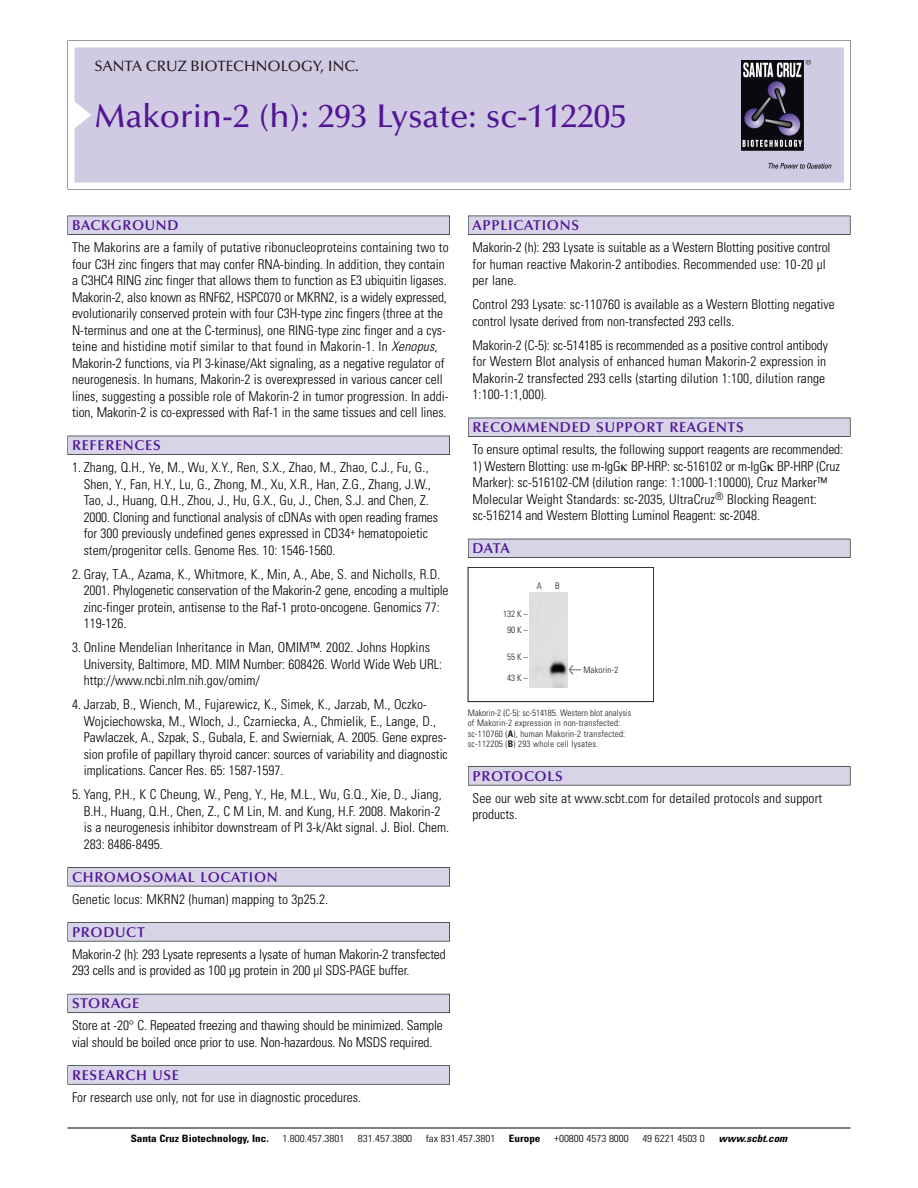
<style>
.page{position:relative;width:918px;height:1188px;background:#fff}
.page>*{position:absolute;margin:0;border:0;box-sizing:border-box;transform-origin:0 0}
.t1{font:500 33px "Optima";color:#511695}
.t2{font:500 15px "Optima";color:#231f20}
.t3{font:600 14.25px "Optima";letter-spacing:.05em;color:#511695}
.t4{font:300 condensed 13.5px/16.5px "Univers";color:#000}
.t5{font:300 condensed 10.2px "Univers";color:#000;scale:1.1 1}
.t6{font:700 condensed 10.2px "Univers";color:#000;scale:1.1 1}
.t7{font:italic 700 condensed 10.2px "Univers";color:#000;scale:1.1 1}
.t8{font:300 condensed 9px/10.5px "Univers";letter-spacing:.025em;color:#191919}
.s1{font-style:italic}
.s2{font-family:"Meta Plus";font-weight:400;font-stretch:normal;font-size:10.5px}
.s3{font-weight:700}
</style>
<div class="page">
<svg style="left:68px;top:40px;width:783px;height:149px"></svg>
<div style="left:74px;top:47px;width:770px;height:135px;background:#d1cae3"></div>
<img style="left:741px;top:60px;width:90px;height:108px">
<div style="left:68px;top:216px;width:382px;height:19px;background:#535256"></div>
<div style="left:68px;top:216px;width:381px;height:18px;background:#d7d4e8"></div>
<div style="left:68px;top:436px;width:382px;height:19px;background:#525156"></div>
<div style="left:68px;top:436px;width:381px;height:18px;background:#d7d4e8"></div>
<div style="left:68px;top:867px;width:382px;height:19px;background:#545357"></div>
<div style="left:68px;top:868px;width:381px;height:18px;background:#d7d4e8"></div>
<div style="left:68px;top:922px;width:382px;height:19px;background:#575659"></div>
<div style="left:68px;top:923px;width:381px;height:18px;background:#d7d4e8"></div>
<div style="left:68px;top:994px;width:382px;height:19px;background:#595860"></div>
<div style="left:68px;top:994px;width:381px;height:18px;background:#d7d4e8"></div>
<svg style="left:68px;top:1065px;width:382px;height:20px"></svg>
<div style="left:68px;top:1066px;width:381px;height:18px;background:#d7d4e8"></div>
<div style="left:468px;top:216px;width:382px;height:19px;background:#535256"></div>
<div style="left:468px;top:216px;width:382px;height:18px;background:#d7d4e8"></div>
<div style="left:468px;top:418px;width:382px;height:19px;background:#525156"></div>
<div style="left:468px;top:418px;width:382px;height:18px;background:#d7d4e8"></div>
<div style="left:468px;top:539px;width:382px;height:19px;background:#515057"></div>
<div style="left:468px;top:539px;width:382px;height:18px;background:#d7d4e8"></div>
<div style="left:468px;top:766px;width:382px;height:19px;background:#575659"></div>
<div style="left:468px;top:767px;width:382px;height:18px;background:#d7d4e8"></div>
<hr style="left:68px;top:1128px;width:782px;height:1px;background:#000">
<div style="left:468px;top:567px;width:186px;height:135px;border:1px solid #191919"></div>
<img style="left:529px;top:592px;width:39px;height:95px">
<p class="t2" style="left:94px;top:60px;width:266px">SANTA CRUZ BIOTECHNOLOGY, INC.</p>
<p class="t1" style="left:94px;top:102px;width:534px">Makorin-2 (h): 293 Lysate: sc-112205</p>
<p class="t3" style="left:72px;top:219px;width:108px">BACKGROUND</p>
<p class="t4" style="left:72px;top:240px;width:378px">The Makorins are a family of putative ribonucleoproteins containing two to four C3H zinc fingers that may confer RNA-binding. In addition, they contain a C3HC4 RING zinc finger that allows them to function as E3 ubiquitin ligases.<br>Makorin-2, also known as RNF62, HSPC070 or MKRN2, is a widely expressed, evolutionarily conserved protein with four C3H-type zinc fingers (three at the N-terminus and one at the C-terminus), one RING-type zinc finger and a cys&shy;teine and histidine motif similar to that found in Makorin-1. In <span class="s1">Xenopus</span>, Makorin-2 functions, via PI 3-kinase/Akt signaling, as a negative regulator of neurogenesis. In humans, Makorin-2 is overexpressed in various cancer cell lines, suggesting a possible role of Makorin-2 in tumor progression. In addi&shy;tion, Makorin-2 is co-expressed with Raf-1 in the same tissues and cell lines.</p>
<p class="t3" style="left:72px;top:439px;width:90px">REFERENCES</p>
<p class="t4" style="left:84px;top:460px;width:356px;text-indent:-12px">1. Zhang, Q.H., Ye, M., Wu, X.Y., Ren, S.X., Zhao, M., Zhao, C.J., Fu, G., Shen, Y., Fan, H.Y., Lu, G., Zhong, M., Xu, X.R., Han, Z.G., Zhang, J.W., Tao, J., Huang, Q.H., Zhou, J., Hu, G.X., Gu, J., Chen, S.J. and Chen, Z.<br>2000. Cloning and functional analysis of cDNAs with open reading frames for 300 previously undefined genes expressed in CD34<sup>+</sup> hematopoietic stem/progenitor cells. Genome Res. 10: 1546-1560.</p>
<p class="t4" style="left:84px;top:567px;width:366px;text-indent:-12px">2. Gray, T.A., Azama, K., Whitmore, K., Min, A., Abe, S. and Nicholls, R.D.<br>2001. Phylogenetic conservation of the Makorin-2 gene, encoding a multiple zinc-finger protein, antisense to the Raf-1 proto-oncogene. Genomics 77:<br>119-126.</p>
<p class="t4" style="left:84px;top:640px;width:360px;text-indent:-12px">3. Online Mendelian Inheritance in Man, OMIM™. 2002. Johns Hopkins<br>University, Baltimore, MD. MIM Number: 608426. World Wide Web URL: http://www.ncbi.nlm.nih.gov/omim/</p>
<p class="t4" style="left:84px;top:697px;width:366px;text-indent:-12px">4. Jarzab, B., Wiench, M., Fujarewicz, K., Simek, K., Jarzab, M., Oczko-Wojciechowska, M., Wloch, J., Czarniecka, A., Chmielik, E., Lange, D., Pawlaczek, A., Szpak, S., Gubala, E. and Swierniak, A. 2005. Gene expres&shy;sion profile of papillary thyroid cancer: sources of variability and diagnostic implications. Cancer Res. 65: 1587-1597.</p>
<p class="t4" style="left:84px;top:787px;width:367px;text-indent:-12px">5. Yang, P.H., K C Cheung, W., Peng, Y., He, M.L., Wu, G.Q., Xie, D., Jiang, B.H., Huang, Q.H., Chen, Z., C M Lin, M. and Kung, H.F. 2008. Makorin-2 is a neurogenesis inhibitor downstream of PI 3-k/Akt signal. J. Biol. Chem.<br>283: 8486-8495.</p>
<p class="t3" style="left:72px;top:871px;width:207px">CHROMOSOMAL LOCATION</p>
<p class="t4" style="left:72px;top:892px;width:258px">Genetic locus: MKRN2 (human) mapping to 3p25.2.</p>
<p class="t3" style="left:72px;top:926px;width:74px">PRODUCT</p>
<p class="t4" style="left:72px;top:947px;width:375px">Makorin-2 (h): 293 Lysate represents a lysate of human Makorin-2 transfected<br>293 cells and is provided as 100 µg protein in 200 µl SDS-PAGE buffer.</p>
<p class="t3" style="left:72px;top:997px;width:69px">STORAGE</p>
<p class="t4" style="left:72px;top:1019px;width:372px">Store at -20° C. Repeated freezing and thawing should be minimized. Sample vial should be boiled once prior to use. Non-hazardous. No MSDS required.</p>
<p class="t3" style="left:72px;top:1069px;width:109px">RESEARCH USE</p>
<p class="t4" style="left:72px;top:1090px;width:291px">For research use only, not for use in diagnostic procedures.</p>
<p class="t3" style="left:473px;top:219px;width:108px">APPLICATIONS</p>
<p class="t4" style="left:473px;top:240px;width:360px">Makorin-2 (h): 293 Lysate is suitable as a Western Blotting positive control for human reactive Makorin-2 antibodies. Recommended use: 10-20 µl per lane.</p>
<p class="t4" style="left:473px;top:297px;width:364px">Control 293 Lysate: sc-110760 is available as a Western Blotting negative control lysate derived from non-transfected 293 cells.</p>
<p class="t4" style="left:473px;top:338px;width:357px">Makorin-2 (C-5): sc-514185 is recommended as a positive control antibody for Western Blot analysis of enhanced human Makorin-2 expression in Makorin-2 transfected 293 cells (starting dilution 1:100, dilution range 1:100-1:1,000).</p>
<p class="t3" style="left:473px;top:421px;width:273px">RECOMMENDED SUPPORT REAGENTS</p>
<p class="t4" style="left:473px;top:442px;width:372px">To ensure optimal results, the following support reagents are recommended:</p>
<p class="t4" style="left:473px;top:459px;width:369px">1) Western Blotting: use m-IgG BP-HRP: sc-516102 or m-IgG BP-HRP (Cruz Marker): sc-516102-CM (dilution range: 1:1000-1:10000), Cruz Marker™ Molecular Weight Standards: sc-2035, UltraCruz<sup>®</sup> Blocking Reagent: sc-516214 and Western Blotting Luminol Reagent: sc-2048.</p>
<p class="t3" style="left:473px;top:542px;width:39px">DATA</p>
<p class="t8" style="left:503px;top:606px;width:26px;line-height:16.5px;text-align:center">132 K –<br>90K–</p>
<p class="t8" style="left:507px;top:653px;width:22px">55K–</p>
<p class="t8" style="left:507px;top:673px;width:22px">43K–</p>
<p class="t8" style="left:537px;top:582px;width:7px">A</p>
<p class="t8" style="left:555px;top:582px;width:6px">B</p>
<p class="t8" style="left:569px;top:665px;width:51px"><span class="s2">&lt;</span> Makorin-2</p>
<p class="t8" style="left:468px;top:708px;width:165px">Makorin-2 (C-5): sc-514185. Western blot analysis of Makorin-2 expression in non-transfected: sc-110760 (<span class="s3">A</span>), human Makorin-2 transfected: sc-112205 (<span class="s3">B</span>) 293 whole cell lysates.</p>
<p class="t3" style="left:473px;top:770px;width:92px">PROTOCOLS</p>
<p class="t4" style="left:473px;top:791px;width:351px">See our web site at www.scbt.com for detailed protocols and support products.</p>
<p class="t6" style="left:131px;top:1135px;width:127px">Santa Cruz Biotechnology, Inc.</p>
<p class="t5" style="left:282px;top:1135px;width:58px">1.800.457.3801</p>
<p class="t5" style="left:358px;top:1135px;width:51px">831.457.3800</p>
<p class="t5" style="left:426px;top:1135px;width:65px">fax 831.457.3801</p>
<p class="t6" style="left:509px;top:1135px;width:30px">Europe</p>
<p class="t5" style="left:554px;top:1135px;width:69px">+00800 4573 8000</p>
<p class="t5" style="left:642px;top:1135px;width:58px">49 6221 4503 0</p>
<p class="t7" style="left:719px;top:1135px;width:66px">www.scbt.com</p>
</div>
